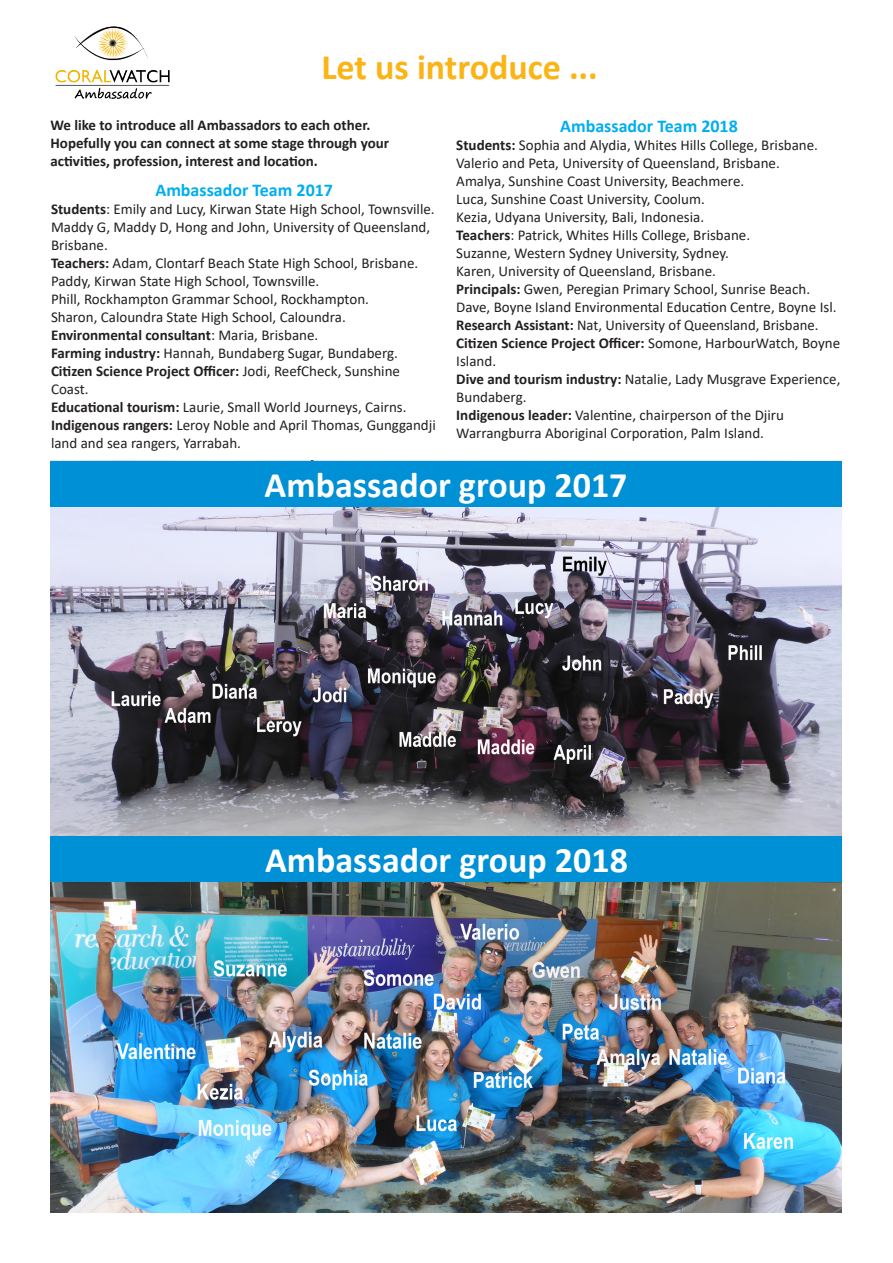
<style>
.page{position:relative;width:893px;height:1263px;background:#fff}
.page>*{position:absolute;margin:0;border:0;box-sizing:border-box;transform-origin:0 0}
.t1{font:700 36px "Calibri";color:#fff}
.t2{font:700 36px "Calibri";color:#fbb416}
.t3{font:700 18px "Calibri";color:#00aeef}
.t4{font:15px/18px "Calibri";color:#231f20}
.t5{font:700 15px/18px "Calibri";color:#231f20}
.s1{font-weight:700}
.s2{font-weight:400}
</style>
<div class="page">
<img style="left:55px;top:26px;width:115px;height:73px">
<img style="left:50px;top:507px;width:792px;height:329px">
<div style="left:50px;top:461px;width:792px;height:46px;background:#0090d6"></div>
<img style="left:51px;top:881px;width:791px;height:331px">
<div style="left:51px;top:836px;width:791px;height:45px;background:#0090d6"></div>
<p class="t2" style="left:321px;top:42px;width:278px">Let us introduce ...</p>
<p class="t5" style="left:50px;top:116px;width:340px">We like to introduce all Ambassadors to each other.<br>Hopefully you can connect at some stage through your activities, profession, interest and location.</p>
<p class="t3" style="left:155px;top:178px;width:179px">Ambassador Team 2017</p>
<p class="t4" style="left:51px;top:200px;width:385px"><span class="s1">Students</span>: Emily and Lucy, Kirwan State High School, Townsville.<br>Maddy G, Maddy D, Hong and John, University of Queensland,<br>Brisbane.</p>
<p class="t4" style="left:51px;top:254px;width:369px"><span class="s1">Teachers:</span> Adam, Clontarf Beach State High School, Brisbane.<br>Paddy, Kirwan State High School, Townsville.</p>
<p class="t4" style="left:51px;top:290px;width:319px">Phill, Rockhampton Grammar School, Rockhampton.</p>
<p class="t4" style="left:51px;top:308px;width:296px">Sharon, Caloundra State High School, Caloundra.</p>
<p class="t4" style="left:51px;top:326px;width:348px"><span class="s1">Environmental consultant</span>: Maria, Brisbane.<br><span class="s1">Farming industry:</span> Hannah, Bundaberg Sugar, Bundaberg.</p>
<p class="t5" style="left:51px;top:362px;width:351px">Citizen Science Project Officer: <span class="s2">Jodi, ReefCheck, Sunshine<br>Coast.</span></p>
<p class="t4" style="left:51px;top:398px;width:357px"><span class="s1">Educational tourism:</span> Laurie, Small World Journeys, Cairns.</p>
<p class="t4" style="left:51px;top:416px;width:386px"><span class="s1">Indigenous rangers:</span> Leroy Noble and April Thomas, Gunggandji land and sea rangers, Yarrabah.</p>
<p class="t3" style="left:560px;top:113px;width:179px">Ambassador Team 2018</p>
<p class="t4" style="left:456px;top:136px;width:363px"><span class="s1">Students:</span> Sophia and Alydia, Whites Hills College, Brisbane.<br>Valerio and Peta, University of Queensland, Brisbane.</p>
<p class="t4" style="left:456px;top:172px;width:289px">Amalya, Sunshine Coast University, Beachmere.</p>
<p class="t4" style="left:456px;top:190px;width:250px">Luca, Sunshine Coast University, Coolum.</p>
<p class="t4" style="left:456px;top:208px;width:249px">Kezia, Udyana University, Bali, Indonesia.</p>
<p class="t4" style="left:456px;top:226px;width:295px"><span class="s1">Teachers</span>: Patrick, Whites Hills College, Brisbane.</p>
<p class="t4" style="left:456px;top:244px;width:274px">Suzanne, Western Sydney University, Sydney.</p>
<p class="t4" style="left:456px;top:262px;width:355px">Karen, University of Queensland, Brisbane.<br><span class="s1">Principals:</span> Gwen, Peregian Primary School, Sunrise Beach.</p>
<p class="t4" style="left:456px;top:298px;width:382px">Dave, Boyne Island Environmental Education Centre, Boyne Isl.</p>
<p class="t4" style="left:456px;top:316px;width:385px"><span class="s1">Research Assistant:</span> Nat, University of Queensland, Brisbane.<br><span class="s1">Citizen Science Project Officer:</span> Somone, HarbourWatch, Boyne<br>Island.</p>
<p class="t4" style="left:456px;top:370px;width:386px"><span class="s1">Dive and tourism industry:</span> Natalie, Lady Musgrave Experience,<br>Bundaberg.</p>
<p class="t4" style="left:456px;top:406px;width:329px"><span class="s1">Indigenous leader:</span> Valentine, chairperson of the Djiru<br>Warrangburra Aboriginal Corporation, Palm Island.</p>
<p class="t1" style="left:265px;top:460px;width:364px">Ambassador group 2017</p>
<p class="t1" style="left:265px;top:835px;width:364px">Ambassador group 2018</p>
</div>
